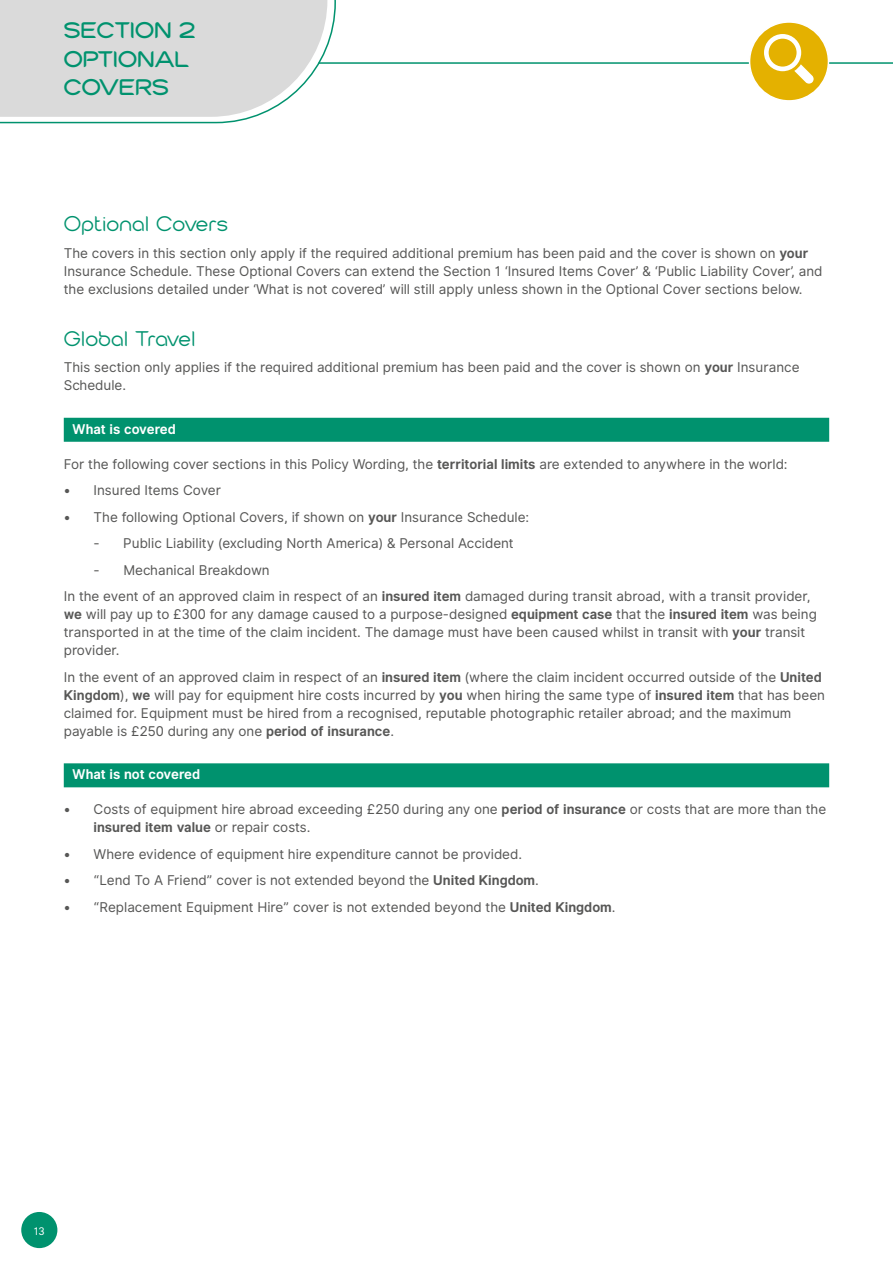
<style>
.page{position:relative;width:893px;height:1263px;background:#fff}
.page>*{position:absolute;margin:0;border:0;box-sizing:border-box;transform-origin:0 0}
.t1{font:700 24px/28.8px "Cabourg";color:#00926e}
.t2{font:22.5px "Cabourg";color:#00926e}
.t3{font:13.5px/18px "Inter UI";color:#575756}
.t4{font:700 13.5px "Inter UI";letter-spacing:-.005em;color:#fff}
.t5{font:10.5px "Inter UI";color:#fff}
.s1{font-weight:700}
</style>
<div class="page">
<div style="left:64px;top:418px;width:765px;height:24px;background:#00926e"></div>
<div style="left:64px;top:763px;width:765px;height:24px;background:#00926e"></div>
<div style="left:21px;top:1212px;width:36px;height:36px;background:#00926e;border-radius:50%"></div>
<svg style="left:0;top:0;width:336px;height:124px"></svg>
<hr style="left:318px;top:62px;width:575px;height:2px;background:#00926e">
<div style="left:750px;top:22px;width:78px;height:79px;background:#e4b100;border-radius:50%"></div>
<div style="left:749px;top:21px;width:80px;height:81px;border:2px solid #fff;border-radius:50%"></div>
<svg style="left:764px;top:34px;width:50px;height:50px"></svg>
<h1 class="t1" style="left:64px;top:16px;width:133px">SECTION 2<br>OPTIONAL<br>COVERS</h1>
<h2 class="t2" style="left:64px;top:213px;width:166px">Optional Covers</h2>
<p class="t3" style="left:64px;top:244px;width:760px">The covers in this section only apply if the required additional premium has been paid and the cover is shown on <span class="s1">your<br></span>Insurance Schedule. These Optional Covers can extend the Section 1 ‘Insured Items Cover’ &amp; ‘Public Liability Cover’, and the exclusions detailed under ‘What is not covered’ will still apply unless shown in the Optional Cover sections below.</p>
<h2 class="t2" style="left:64px;top:327px;width:133px">Global Travel</h2>
<p class="t3" style="left:64px;top:358px;width:737px">This section only applies if the required additional premium has been paid and the cover is shown on <span class="s1">your</span> Insurance<br>Schedule.</p>
<p class="t4" style="left:72px;top:420px;width:105px">What is covered</p>
<p class="t3" style="left:64px;top:455px;width:725px">For the following cover sections in this Policy Wording, the <span class="s1">territorial limits</span> are extended to anywhere in the world:</p>
<p class="t3" style="left:64px;top:481px;width:159px">• Insured Items Cover</p>
<p class="t3" style="left:64px;top:508px;width:467px">• The following Optional Covers, if shown on <span class="s1">your</span> Insurance Schedule:</p>
<p class="t3" style="left:94px;top:534px;width:422px">- Public Liability (excluding North America) &amp; Personal Accident</p>
<p class="t3" style="left:64px;top:557px;width:748px;line-height:26.5px;text-indent:30px">- Mechanical Breakdown<br>In the event of an approved claim in respect of an <span class="s1">insured item</span> damaged during transit abroad, with a transit provider,</p>
<p class="t3" style="left:64px;top:605px;width:755px"><span class="s1">we</span> will pay up to £300 for any damage caused to a purpose-designed <span class="s1">equipment case</span> that the <span class="s1">insured item</span> was being transported in at the time of the claim incident. The damage must have been caused whilst in transit with <span class="s1">your</span> transit provider.</p>
<p class="t3" style="left:64px;top:668px;width:763px">In the event of an approved claim in respect of an <span class="s1">insured item</span> (where the claim incident occurred outside of the <span class="s1">United Kingdom</span>), <span class="s1">we</span> will pay for equipment hire costs incurred by <span class="s1">you</span> when hiring the same type of <span class="s1">insured item</span> that has been claimed for. Equipment must be hired from a recognised, reputable photographic retailer abroad; and the maximum payable is £250 during any one <span class="s1">period of insurance</span>.</p>
<p class="t4" style="left:72px;top:765px;width:129px">What is not covered</p>
<p class="t3" style="left:94px;top:800px;width:734px;text-indent:-30px">• Costs of equipment hire abroad exceeding £250 during any one <span class="s1">period of insurance</span> or costs that are more than the <span class="s1">insured item value</span> or repair costs.</p>
<p class="t3" style="left:64px;top:845px;width:460px">• Where evidence of equipment hire expenditure cannot be provided.</p>
<p class="t3" style="left:64px;top:871px;width:477px">• “Lend To A Friend” cover is not extended beyond the <span class="s1">United Kingdom</span>.</p>
<p class="t3" style="left:64px;top:898px;width:553px">• “Replacement Equipment Hire” cover is not extended beyond the <span class="s1">United Kingdom</span>.</p>
<p class="t5" style="left:34px;top:1224px;width:12px">13</p>
</div>
